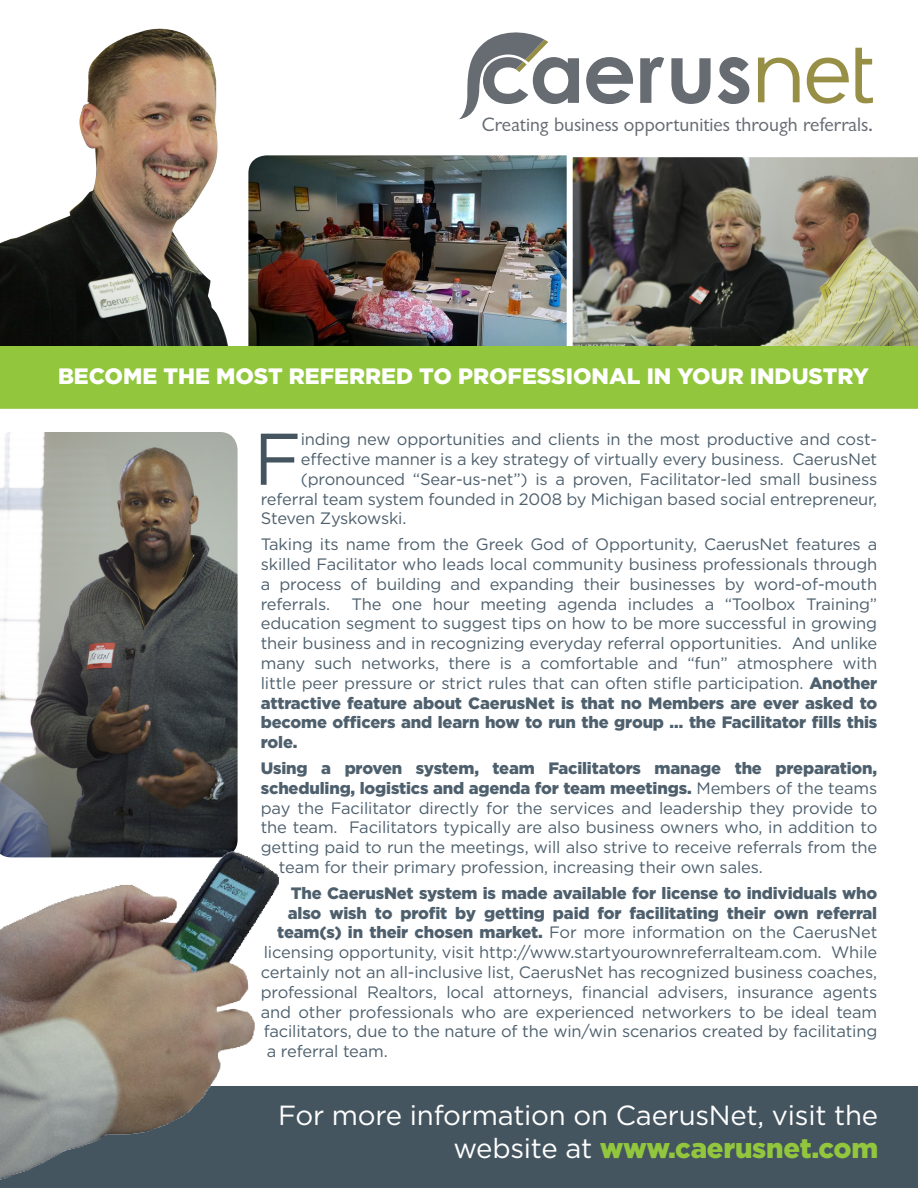
<style>
.page{position:relative;width:918px;height:1188px;background:#fff}
.page>*{position:absolute;margin:0;border:0;box-sizing:border-box;transform-origin:0 0}
.t1{font:73.05px "Gotham";color:#455560}
.t2{font:27.6px/33.2px "Gotham";letter-spacing:-.01em;color:#fff;text-align:right}
.t3{font:900 22.35px "Gotham";color:#fff}
.t4{font:20.1px "Classical Sans Regular DTC";color:#676c72}
.t5{font:16.5px/19.8px "Gotham";letter-spacing:-.01em;color:#4e606d;text-align:justify}
.t6{font:900 16.5px "Gotham";letter-spacing:-.01em;color:#4e606d}
.s1{font-weight:900}
.s2{font-weight:400}
.s3{font-weight:900;color:#92c73d}
</style>
<div class="page">
<img style="left:272px;top:155px;width:295px;height:191px">
<img style="left:0;top:432px;width:238px;height:389px">
<img style="left:572px;top:157px;width:346px;height:189px">
<img style="left:0;top:28px;width:272px;height:318px">
<div style="left:0;top:346px;width:918px;height:63px;background:#92c73d"></div>
<div style="left:0;top:1086px;width:918px;height:102px;background:#455560"></div>
<img style="left:0;top:821px;width:279px;height:359px">
<svg style="left:758px;top:58px;width:42px;height:44px"></svg>
<svg style="left:807px;top:58px;width:42px;height:46px"></svg>
<svg style="left:855px;top:48px;width:18px;height:55px"></svg>
<svg style="left:586px;top:57px;width:47px;height:47px"></svg>
<svg style="left:640px;top:57px;width:24px;height:46px"></svg>
<svg style="left:671px;top:58px;width:40px;height:46px"></svg>
<svg style="left:718px;top:57px;width:31px;height:47px"></svg>
<svg style="left:459px;top:32px;width:120px;height:87px"></svg>
<p class="t4" style="left:482px;top:114px;width:393px">Creating business opportunities through referrals.</p>
<p class="t3" style="left:58px;top:361px;width:812px">BECOME THE MOST REFERRED TO PROFESSIONAL IN YOUR INDUSTRY</p>
<p class="t1" style="left:254px;top:412px;width:49px">F</p>
<p class="t5" style="left:301px;top:429px;width:578px">inding new opportunities and clients in the most productive and cost-</p>
<p class="t5" style="left:301px;top:449px;width:578px">effective manner is a key strategy of virtually every business. CaerusNet</p>
<p class="t5" style="left:301px;top:469px;width:578px">(pronounced “Sear-us-net”) is a proven, Facilitator-led small business</p>
<p class="t5" style="left:261px;top:489px;width:618px">referral team system founded in 2008 by Michigan based social entrepreneur,</p>
<p class="t5" style="left:261px;top:508px;width:147px">Steven Zyskowski.</p>
<p class="t5" style="left:261px;top:534px;width:618px">Taking its name from the Greek God of Opportunity, CaerusNet features a skilled Facilitator who leads local community business professionals through a process of building and expanding their businesses by word-of-mouth referrals.</p>
<p class="t5" style="left:261px;top:594px;width:618px;text-indent:91px">The one hour meeting agenda includes a “Toolbox Training” education segment to suggest tips on how to be more successful in growing their business and in recognizing everyday referral opportunities. And unlike many such networks, there is a comfortable and “fun” atmosphere with little peer pressure or strict rules that can often stifle participation. <span class="s1">Another attractive feature about CaerusNet is that no Members are ever asked to become officers and learn how to run the group … the Facilitator fills this role.</span></p>
<p class="t6" style="left:261px;top:757px;width:618px">Using a proven system, team Facilitators manage the preparation,</p>
<p class="t6" style="left:261px;top:777px;width:618px">scheduling, logistics and agenda for team meetings. <span class="s2">Members of the teams</span></p>
<p class="t5" style="left:261px;top:798px;width:618px">pay the Facilitator directly for the services and leadership they provide to</p>
<p class="t5" style="left:261px;top:817px;width:618px">the team. Facilitators typically are also business owners who, in addition to</p>
<p class="t5" style="left:261px;top:837px;width:618px">getting paid to run the meetings, will also strive to receive referrals from the</p>
<p class="t5" style="left:279px;top:857px;width:486px">team for their primary profession, increasing their own sales.</p>
<p class="t6" style="left:291px;top:882px;width:588px">The CaerusNet system is made available for license to individuals who</p>
<p class="t6" style="left:288px;top:901px;width:591px">also wish to profit by getting paid for facilitating their own referral</p>
<p class="t5" style="left:277px;top:922px;width:602px"><span class="s1">team(s) in their chosen market.</span> For more information on the CaerusNet</p>
<p class="t5" style="left:264px;top:942px;width:615px">licensing opportunity, visit http://www.startyourownreferralteam.com. While</p>
<p class="t5" style="left:261px;top:962px;width:618px">certainly not an all-inclusive list, CaerusNet has recognized business coaches,</p>
<p class="t5" style="left:261px;top:982px;width:618px">professional Realtors, local attorneys, financial advisers, insurance agents</p>
<p class="t5" style="left:261px;top:1002px;width:618px">and other professionals who are experienced networkers to be ideal team</p>
<p class="t5" style="left:264px;top:1021px;width:615px">facilitators, due to the nature of the win/win scenarios created by facilitating</p>
<p class="t5" style="left:267px;top:1041px;width:123px">a referral team.</p>
<p class="t2" style="left:278px;top:1098px;width:602px">For more information on CaerusNet, visit the website at <span class="s3">www.caerusnet.com</span></p>
</div>
